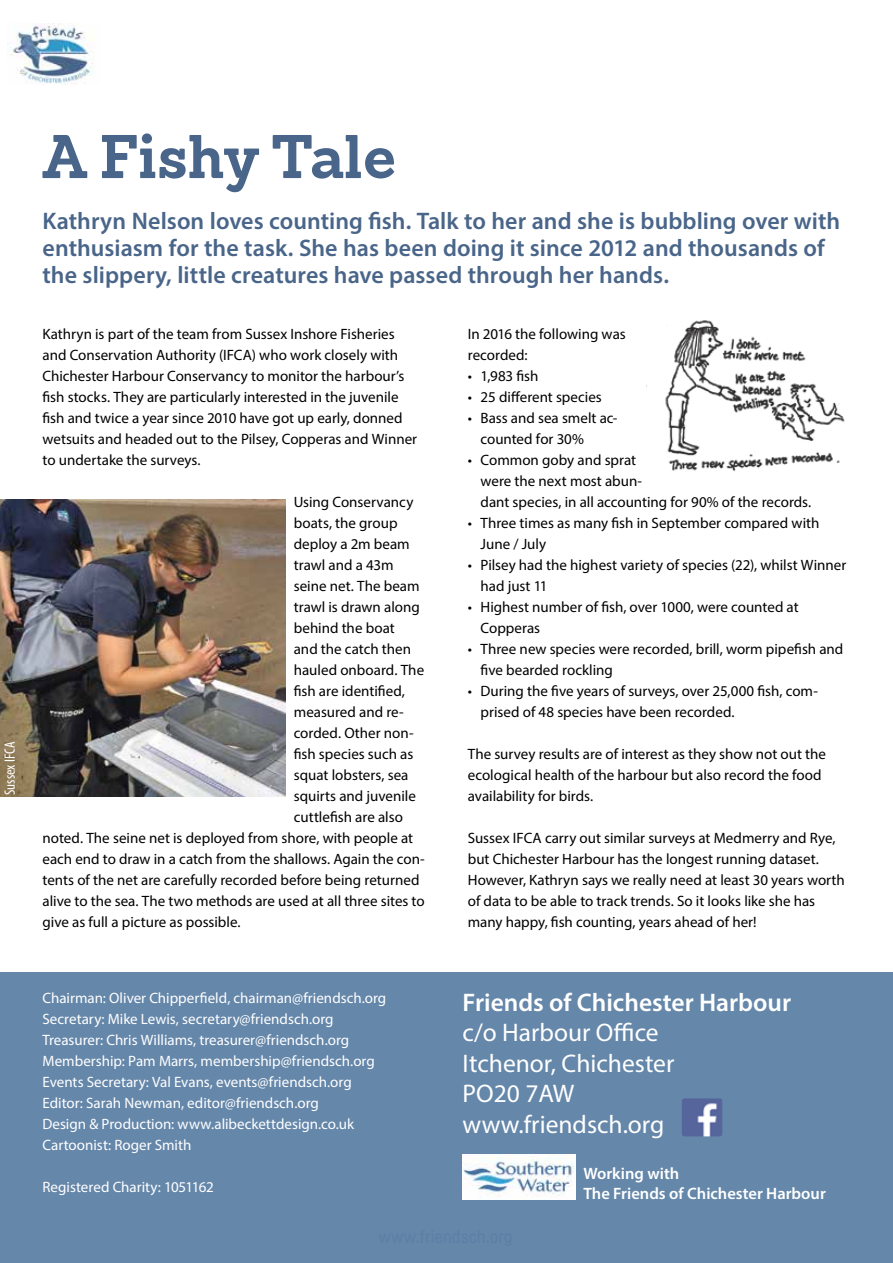
<style>
.page{position:relative;width:893px;height:1263px;background:#fff}
.page>*{position:absolute;margin:0;border:0;box-sizing:border-box;transform-origin:0 0}
.t1{font:700 60px "Sanchez";color:#496589}
.t2{font:25.5px/30.6px "Myriad Pro";color:#fff}
.t3{font:600 25.5px "Myriad Pro";color:#fff}
.t4{font:600 24px/27px "Myriad Pro";color:#496589}
.t5{font:600 16.5px/19.8px "Myriad Pro";color:#fff}
.t6{font:15px/21px "Myriad Pro";color:#000}
.t7{font:15px/21px "Myriad Pro";color:#fff}
.t8{font:condensed 15px "Myriad Pro";color:#fff}
</style>
<div class="page">
<div style="left:0;top:972px;width:893px;height:291px;background:#6587aa"></div>
<img style="left:682px;top:1098px;width:40px;height:38px">
<img style="left:463px;top:1155px;width:113px;height:44px">
<img style="left:8px;top:24px;width:86px;height:60px">
<img style="left:0;top:499px;width:285px;height:298px">
<img style="left:665px;top:320px;width:180px;height:152px">
<p class="t8" style="left:1px;top:795px;width:55px;rotate:-90deg">Sussex IFCA</p>
<h1 class="t1" style="left:43px;top:116px;width:355px">A Fishy Tale</h1>
<h3 class="t4" style="left:43px;top:206px;width:799px">Kathryn Nelson loves counting fish. Talk to her and she is bubbling over with enthusiasm for the task. She has been doing it since 2012 and thousands of the slippery, little creatures have passed through her hands.</h3>
<p class="t6" style="left:43px;top:323px;width:376px">Kathryn is part of the team from Sussex Inshore Fisheries and Conservation Authority (IFCA) who work closely with Chichester Harbour Conservancy to monitor the harbour’s fish stocks. They are particularly interested in the juvenile fish and twice a year since 2010 have got up early, donned wetsuits and headed out to the Pilsey, Copperas and Winner to undertake the surveys.</p>
<p class="t6" style="left:294px;top:491px;width:121px">Using Conservancy</p>
<p class="t6" style="left:294px;top:512px;width:105px">boats, the group</p>
<p class="t6" style="left:294px;top:533px;width:117px">deploy a 2m beam</p>
<p class="t6" style="left:294px;top:554px;width:101px">trawl and a 43m</p>
<p class="t6" style="left:294px;top:575px;width:127px">seine net. The beam</p>
<p class="t6" style="left:294px;top:596px;width:128px">trawl is drawn along</p>
<p class="t6" style="left:294px;top:617px;width:103px">behind the boat</p>
<p class="t6" style="left:294px;top:638px;width:119px">and the catch then</p>
<p class="t6" style="left:294px;top:659px;width:132px">hauled onboard. The</p>
<p class="t6" style="left:294px;top:680px;width:113px">fish are identified,</p>
<p class="t6" style="left:294px;top:701px;width:112px">measured and re-</p>
<p class="t6" style="left:294px;top:722px;width:121px">corded. Other non-</p>
<p class="t6" style="left:294px;top:743px;width:121px">fish species such as</p>
<p class="t6" style="left:294px;top:764px;width:116px">squat lobsters, sea</p>
<p class="t6" style="left:294px;top:785px;width:124px">squirts and juvenile</p>
<p class="t6" style="left:294px;top:806px;width:111px">cuttlefish are also</p>
<p class="t6" style="left:43px;top:827px;width:372px">noted. The seine net is deployed from shore, with people at</p>
<p class="t6" style="left:43px;top:848px;width:384px">each end to draw in a catch from the shallows. Again the con-</p>
<p class="t6" style="left:43px;top:869px;width:379px">tents of the net are carefully recorded before being returned</p>
<p class="t6" style="left:43px;top:890px;width:384px">alive to the sea. The two methods are used at all three sites to</p>
<p class="t6" style="left:43px;top:911px;width:200px">give as full a picture as possible.</p>
<p class="t7" style="left:43px;top:987px;width:345px">Chairman: Oliver Chipperfield, chairman@friendsch.org Secretary: Mike Lewis, secretary@friendsch.org Treasurer: Chris Williams, treasurer@friendsch.org Membership: Pam Marrs, membership@friendsch.org Events Secretary: Val Evans, events@friendsch.org Editor: Sarah Newman, editor@friendsch.org<br>Design &amp; Production: www.alibeckettdesign.co.uk Cartoonist: Roger Smith</p>
<p class="t7" style="left:43px;top:1176px;width:173px">Registered Charity: 1051162</p>
<p class="t6" style="left:468px;top:323px;width:159px">In 2016 the following was recorded:</p>
<p class="t6" style="left:468px;top:365px;width:72px">• 1,983 fish</p>
<p class="t6" style="left:468px;top:386px;width:136px">• 25 different species</p>
<p class="t6" style="left:481px;top:407px;width:138px;text-indent:-13px">• Bass and sea smelt ac&shy;counted for 30%</p>
<p class="t6" style="left:481px;top:449px;width:332px;text-indent:-13px">• Common goby and sprat<br>were the next most abun-<br>dant species, in all accounting for 90% of the records.</p>
<p class="t6" style="left:481px;top:512px;width:340px;text-indent:-13px">• Three times as many fish in September compared with<br>June / July</p>
<p class="t6" style="left:481px;top:554px;width:367px;text-indent:-13px">• Pilsey had the highest variety of species (22), whilst Winner had just 11</p>
<p class="t6" style="left:481px;top:596px;width:320px;text-indent:-13px">• Highest number of fish, over 1000, were counted at<br>Copperas</p>
<p class="t6" style="left:481px;top:638px;width:364px;text-indent:-13px">• Three new species were recorded, brill, worm pipefish and five bearded rockling</p>
<p class="t6" style="left:481px;top:680px;width:339px;text-indent:-13px">• During the five years of surveys, over 25,000 fish, com&shy;prised of 48 species have been recorded.</p>
<p class="t6" style="left:468px;top:743px;width:360px">The survey results are of interest as they show not out the ecological health of the harbour but also record the food availability for birds.</p>
<p class="t6" style="left:468px;top:827px;width:379px">Sussex IFCA carry out similar surveys at Medmerry and Rye, but Chichester Harbour has the longest running dataset.<br>However, Kathryn says we really need at least 30 years worth of data to be able to track trends. So it looks like she has many happy, fish counting, years ahead of her!</p>
<h2 class="t3" style="left:463px;top:986px;width:330px">Friends of Chichester Harbour</h2>
<h2 class="t2" style="left:463px;top:1017px;width:213px">c/o Harbour Office<br>Itchenor, Chichester<br>PO20 7AW www.friendsch.org</h2>
<p class="t5" style="left:583px;top:1163px;width:244px">Working with<br>The Friends of Chichester Harbour</p>
</div>
